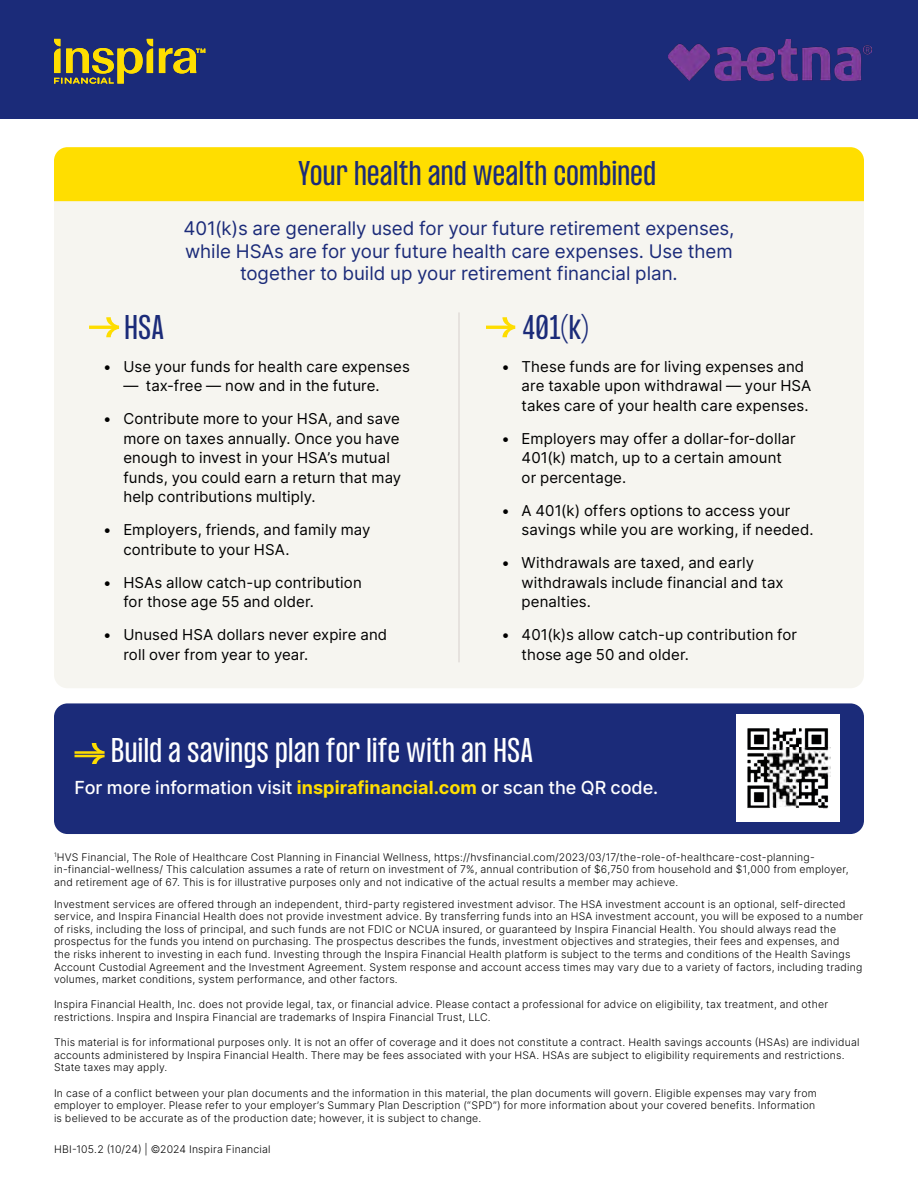
<style>
.page{position:relative;width:918px;height:1188px;background:#fff}
.page>*{position:absolute;margin:0;border:0;box-sizing:border-box;transform-origin:0 0}
.t1{font:condensed 30px "PP Formula";letter-spacing:.015em;color:#1b2b79}
.t2{font:condensed 30px "PP Formula";letter-spacing:.02em;color:#fff}
.t3{font:18.75px/22.5px "Inter";letter-spacing:-.005em;color:#1b2b79;text-align:center}
.t4{font:500 18px "Inter";color:#fff}
.t5{font:15px/19.5px "Inter";letter-spacing:.005em;color:#000}
.t6{font:300 10.5px/12.6px "Inter";letter-spacing:.02em;color:#000}
.s1{font-weight:700;color:#ffde00}
</style>
<div class="page">
<div style="left:0;top:0;width:918px;height:119px;background:#1b2b79"></div>
<svg style="left:54px;top:39px;width:151px;height:45px"></svg>
<div style="left:54px;top:152px;width:810px;height:536px;background:#f6f5f0;border-radius:14px"></div>
<div style="left:54px;top:147px;width:810px;height:54px;background:#ffde00"></div>
<div style="left:54px;top:703px;width:810px;height:131px;background:#1b2b79;border-radius:14px"></div>
<div style="left:736px;top:714px;width:104px;height:108px;background:#fff"></div>
<img style="left:747px;top:728px;width:83px;height:79px">
<img style="left:747px;top:807px;width:76px;height:1px">
<hr style="left:458px;top:312px;width:2px;height:350px;background:#e2ddd9">
<svg style="left:90px;top:318px;width:29px;height:19px"></svg>
<svg style="left:486px;top:318px;width:29px;height:19px"></svg>
<svg style="left:75px;top:743px;width:30px;height:21px"></svg>
<img style="left:669px;top:40px;width:203px;height:41px">
<h3 class="t1" style="left:299px;top:155px;width:359px">Your health and wealth combined</h3>
<p class="t3" style="left:184px;top:217px;width:552px">401(k)s are generally used for your future retirement expenses, while HSAs are for your future health care expenses. Use them together to build up your retirement financial plan.</p>
<h3 class="t1" style="left:124px;top:309px;width:41px">HSA</h3>
<p class="t5" style="left:103px;top:356px;width:308px">• Use your funds for health care expenses</p>
<p class="t5" style="left:123px;top:376px;width:258px">— tax-free — now and in the future.</p>
<p class="t5" style="left:123px;top:409px;width:279px;text-indent:-20px">• Contribute more to your HSA, and save more on taxes annually. Once you have enough to invest in your HSA’s mutual funds, you could earn a return that may help contributions multiply.</p>
<p class="t5" style="left:123px;top:520px;width:249px;text-indent:-20px">• Employers, friends, and family may contribute to your HSA.</p>
<p class="t5" style="left:123px;top:572px;width:240px;text-indent:-20px">• HSAs allow catch-up contribution for those age 55 and older.</p>
<p class="t5" style="left:123px;top:625px;width:265px;text-indent:-20px">• Unused HSA dollars never expire and roll over from year to year.</p>
<h3 class="t1" style="left:523px;top:309px;width:68px">401(k)</h3>
<p class="t5" style="left:522px;top:356px;width:291px;text-indent:-20px">• These funds are for living expenses and are taxable upon withdrawal — your HSA takes care of your health care expenses.</p>
<p class="t5" style="left:522px;top:428px;width:276px;text-indent:-20px">• Employers may offer a dollar-for-dollar<br>401(k) match, up to a certain amount or percentage.</p>
<p class="t5" style="left:522px;top:500px;width:294px;text-indent:-20px">• A 401(k) offers options to access your savings while you are working, if needed.</p>
<p class="t5" style="left:522px;top:553px;width:263px;text-indent:-20px">• Withdrawals are taxed, and early withdrawals include financial and tax penalties.</p>
<p class="t5" style="left:522px;top:625px;width:277px;text-indent:-20px">• 401(k)s allow catch-up contribution for those age 50 and older.</p>
<h3 class="t2" style="left:111px;top:732px;width:423px">Build a savings plan for life with an HSA</h3>
<p class="t4" style="left:75px;top:774px;width:585px">For more information visit <span class="s1">inspirafinancial.com</span> or scan the QR code.</p>
<p class="t6" style="left:54px;top:850px;width:796px"><sup>1</sup>HVS Financial, The Role of Healthcare Cost Planning in Financial Wellness, https://hvsfinancial.com/2023/03/17/the-role-of-healthcare-cost-planning&shy;in-financial-wellness/ This calculation assumes a rate of return on investment of 7%, annual contribution of $6,750 from household and $1,000 from employer, and retirement age of 67. This is for illustrative purposes only and not indicative of the actual results a member may achieve.</p>
<p class="t6" style="left:54px;top:897px;width:811px">Investment services are offered through an independent, third-party registered investment advisor. The HSA investment account is an optional, self-directed service, and Inspira Financial Health does not provide investment advice. By transferring funds into an HSA investment account, you will be exposed to a number of risks, including the loss of principal, and such funds are not FDIC or NCUA insured, or guaranteed by Inspira Financial Health. You should always read the prospectus for the funds you intend on purchasing. The prospectus describes the funds, investment objectives and strategies, their fees and expenses, and<br>the risks inherent to investing in each fund. Investing through the Inspira Financial Health platform is subject to the terms and conditions of the Health Savings Account Custodial Agreement and the Investment Agreement. System response and account access times may vary due to a variety of factors, including trading volumes, market conditions, system performance, and other factors.</p>
<p class="t6" style="left:54px;top:998px;width:776px">Inspira Financial Health, Inc. does not provide legal, tax, or financial advice. Please contact a professional for advice on eligibility, tax treatment, and other restrictions. Inspira and Inspira Financial are trademarks of Inspira Financial Trust, LLC.</p>
<p class="t6" style="left:54px;top:1036px;width:807px">This material is for informational purposes only. It is not an offer of coverage and it does not constitute a contract. Health savings accounts (HSAs) are individual accounts administered by Inspira Financial Health. There may be fees associated with your HSA. HSAs are subject to eligibility requirements and restrictions.<br>State taxes may apply.</p>
<p class="t6" style="left:54px;top:1086px;width:764px">In case of a conflict between your plan documents and the information in this material, the plan documents will govern. Eligible expenses may vary from employer to employer. Please refer to your employer’s Summary Plan Description (“SPD”) for more information about your covered benefits. Information is believed to be accurate as of the production date; however, it is subject to change.</p>
<p class="t6" style="left:54px;top:1143px;width:218px">HBI-105.2 (10/24) | ©2024 Inspira Financial</p>
</div>
